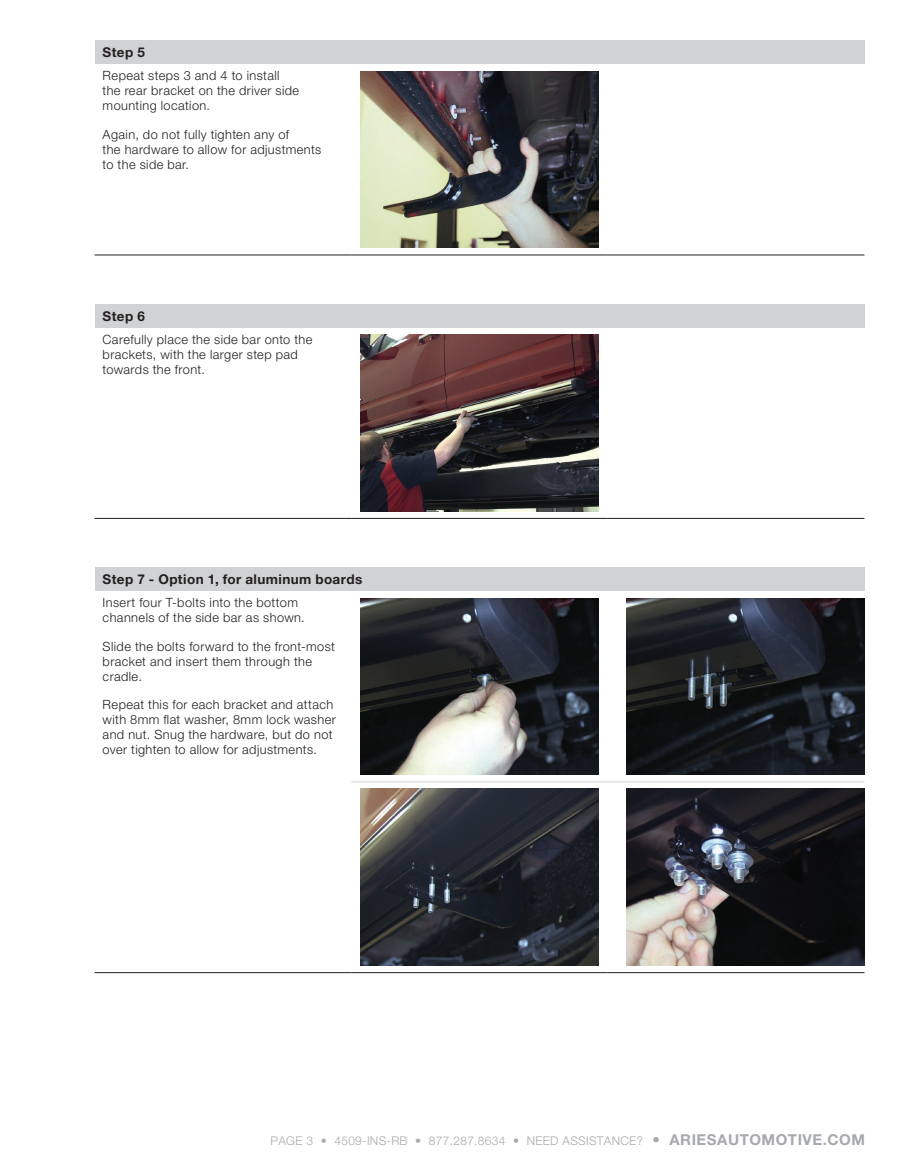
<style>
.page{position:relative;width:905px;height:1175px;background:#fff}
.page>*{position:absolute;margin:0;border:0;box-sizing:border-box;transform-origin:0 0}
.t1{font:700 13.5px "Helvetica Neue LT Std";letter-spacing:.03em;color:#231f20}
.t2{font:300 12.75px/15px "Helvetica Neue LT Std";letter-spacing:.03em;color:#231f20}
.t3{font:300 12px "Helvetica Neue LT Std";letter-spacing:.025em;color:#a8a9ad}
.s1{font-weight:700;font-size:15px}
</style>
<div class="page">
<div style="left:94px;top:40px;width:770px;height:24px;background:#d1d2d4"></div>
<hr style="left:94px;top:254px;width:257px;height:1px;background:#231f20">
<hr style="left:351px;top:254px;width:257px;height:1px;background:#231f20">
<hr style="left:608px;top:254px;width:256px;height:1px;background:#231f20">
<img style="left:360px;top:71px;width:239px;height:177px">
<div style="left:94px;top:304px;width:770px;height:24px;background:#d1d2d4"></div>
<hr style="left:94px;top:518px;width:257px;height:1px;background:#231f20">
<hr style="left:351px;top:518px;width:257px;height:1px;background:#231f20">
<hr style="left:608px;top:518px;width:256px;height:1px;background:#231f20">
<img style="left:360px;top:335px;width:239px;height:176px">
<div style="left:94px;top:567px;width:770px;height:24px;background:#d1d2d4"></div>
<hr style="left:351px;top:781px;width:257px;height:1px;background:#d1d2d4">
<hr style="left:608px;top:781px;width:256px;height:1px;background:#d1d2d4">
<hr style="left:94px;top:972px;width:257px;height:1px;background:#231f20">
<hr style="left:351px;top:972px;width:257px;height:1px;background:#231f20">
<hr style="left:608px;top:972px;width:256px;height:1px;background:#231f20">
<img style="left:360px;top:598px;width:239px;height:177px">
<img style="left:626px;top:598px;width:238px;height:177px">
<img style="left:360px;top:789px;width:239px;height:176px">
<img style="left:626px;top:789px;width:238px;height:176px">
<p class="t1" style="left:103px;top:44px;width:44px">Step 5</p>
<p class="t2" style="left:103px;top:68px;width:198px">Repeat steps 3 and 4 to install the rear bracket on the driver side mounting location.</p>
<p class="t2" style="left:103px;top:126px;width:220px">Again, do not fully tighten any of<br>the hardware to allow for adjustments to the side bar.</p>
<p class="t1" style="left:103px;top:307px;width:44px">Step 6</p>
<p class="t2" style="left:103px;top:331px;width:211px">Carefully place the side bar onto the brackets, with the larger step pad towards the front.</p>
<p class="t1" style="left:103px;top:571px;width:261px">Step 7 - Option 1, for aluminum boards</p>
<p class="t2" style="left:103px;top:595px;width:204px">Insert four T-bolts into the bottom channels of the side bar as shown.</p>
<p class="t2" style="left:103px;top:638px;width:234px">Slide the bolts forward to the front-most bracket and insert them through the cradle.</p>
<p class="t2" style="left:103px;top:697px;width:235px">Repeat this for each bracket and attach with 8mm flat washer, 8mm lock washer and nut. Snug the hardware, but do not over tighten to allow for adjustments.</p>
<p class="t3" style="left:270px;top:1133px;width:596px">PAGE 3 • 4509-INS-RB • 877.287.8634 • NEED ASSISTANCE? <span class="s1">• ARIESAUTOMOTIVE.COM</span></p>
</div>
